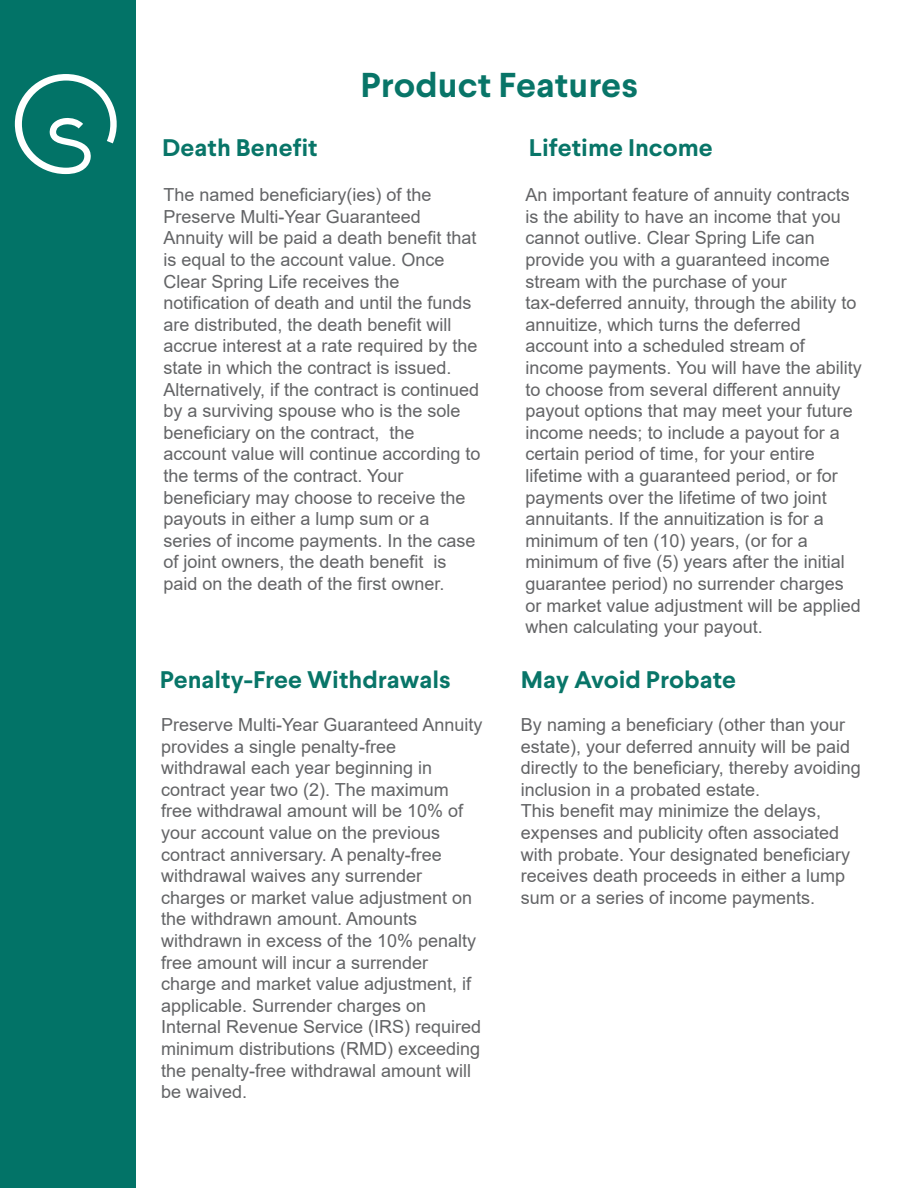
<style>
.page{position:relative;width:918px;height:1188px;background:#fff}
.page>*{position:absolute;margin:0;border:0;box-sizing:border-box;transform-origin:0 0}
.t1{font:700 34.5px "Larsseit";color:#087568;scale:1.04 1}
.t2{font:700 24px "Larsseit";color:#087568;scale:1.04 1}
.t3{font:18px/21.6px "Arial";color:#636466}
</style>
<div class="page">
<div style="left:0;top:0;width:136px;height:1188px;background:#027367"></div>
<svg style="left:15px;top:74px;width:102px;height:100px"></svg>
<h1 class="t1" style="left:360px;top:63px;width:268px">Product Features</h1>
<h2 class="t2" style="left:162px;top:132px;width:151px">Death Benefit</h2>
<p class="t3" style="left:163px;top:184px;width:319px">The named beneficiary(ies) of the Preserve Multi-Year Guaranteed Annuity will be paid a death benefit that is equal to the account value. Once Clear Spring Life receives the notification of death and until the funds are distributed, the death benefit will accrue interest at a rate required by the state in which the contract is issued.<br>Alternatively, if the contract is continued by a surviving spouse who is the sole beneficiary on the contract, the account value will continue according to the terms of the contract. Your beneficiary may choose to receive the payouts in either a lump sum or a series of income payments. In the case of joint owners, the death benefit is paid on the death of the first owner.</p>
<h2 class="t2" style="left:160px;top:664px;width:281px">Penalty-Free Withdrawals</h2>
<h2 class="t2" style="left:529px;top:132px;width:178px">Lifetime Income</h2>
<p class="t3" style="left:526px;top:184px;width:338px">An important feature of annuity contracts is the ability to have an income that you cannot outlive. Clear Spring Life can provide you with a guaranteed income stream with the purchase of your tax-deferred annuity, through the ability to annuitize, which turns the deferred account into a scheduled stream of income payments. You will have the ability to choose from several different annuity payout options that may meet your future income needs; to include a payout for a certain period of time, for your entire lifetime with a guaranteed period, or for payments over the lifetime of two joint annuitants. If the annuitization is for a minimum of ten (10) years, (or for a minimum of five (5) years after the initial guarantee period) no surrender charges or market value adjustment will be applied when calculating your payout.</p>
<h2 class="t2" style="left:521px;top:664px;width:209px">May Avoid Probate</h2>
<p class="t3" style="left:161px;top:714px;width:323px">Preserve Multi-Year Guaranteed Annuity provides a single penalty-free withdrawal each year beginning in contract year two (2). The maximum free withdrawal amount will be 10% of your account value on the previous contract anniversary. A penalty-free withdrawal waives any surrender charges or market value adjustment on the withdrawn amount. Amounts withdrawn in excess of the 10% penalty free amount will incur a surrender charge and market value adjustment, if applicable. Surrender charges on Internal Revenue Service (IRS) required minimum distributions (RMD) exceeding the penalty-free withdrawal amount will be waived.</p>
<p class="t3" style="left:521px;top:714px;width:341px">By naming a beneficiary (other than your estate), your deferred annuity will be paid directly to the beneficiary, thereby avoiding inclusion in a probated estate.<br>This benefit may minimize the delays, expenses and publicity often associated with probate. Your designated beneficiary receives death proceeds in either a lump sum or a series of income payments.</p>
</div>
